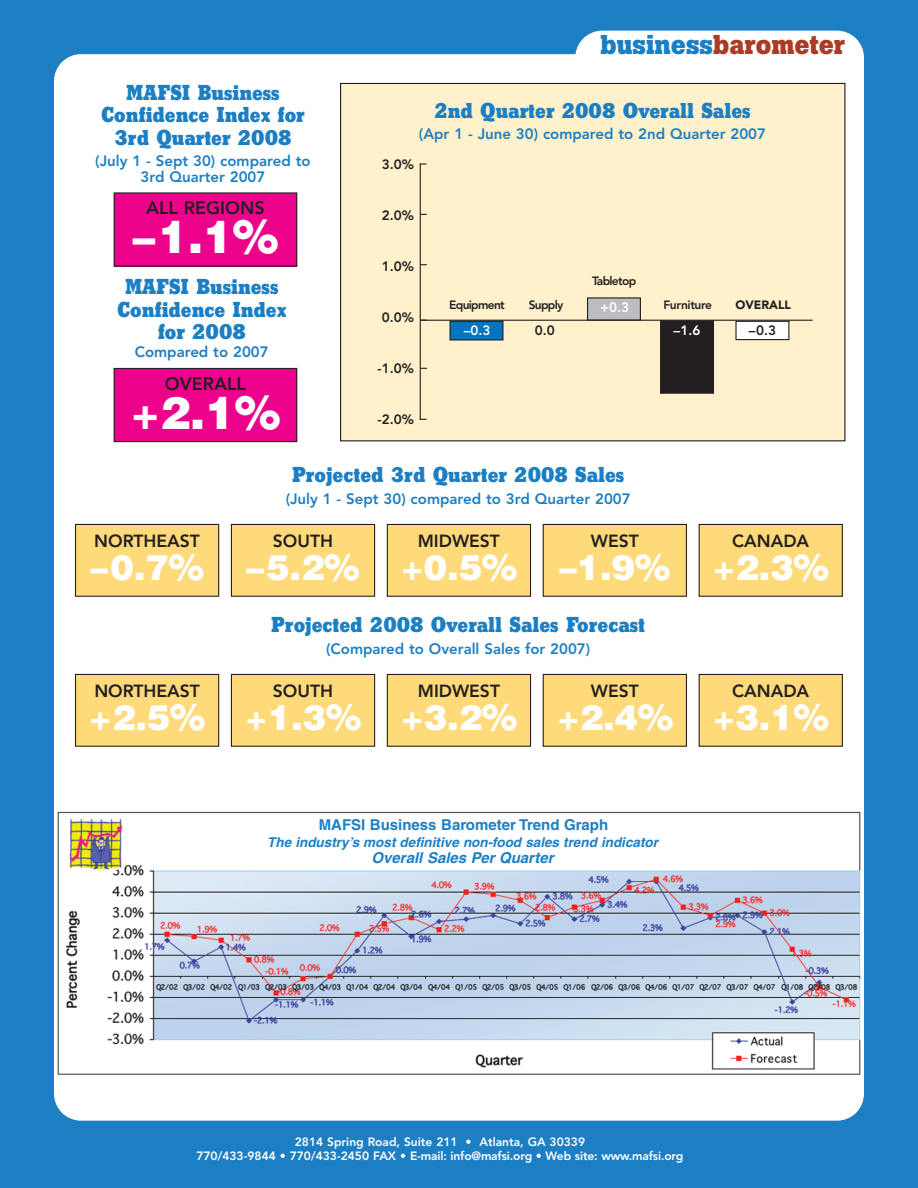
<style>
.page{position:relative;width:918px;height:1188px;background:#1d7fc3}
.page>*{position:absolute;margin:0;border:0;box-sizing:border-box;transform-origin:0 0}
.t1{font:900 45px "Helvetica";color:#fff}
.t2{font:900 34.95px "Helvetica";color:#fff}
.t3{font:700 27px "Boton";color:#aa3c24}
.t4{font:800 21px/22.5px "Stymie BT";color:#1d7fc3;text-align:center}
.t5{font:800 18px "Avenir";color:#231f20}
.t6{font:800 17.55px "Avenir";color:#231f20}
.t7{font:800 15px/16.5px "Avenir";color:#1d7fc3;text-align:center}
.t8{font:700 15px "Helvetica";color:#1d7fc3}
.t9{font:italic 700 15px "Helvetica";color:#1d7fc3}
.t10{font:italic 700 13.5px "Helvetica";color:#1d7fc3}
.t11{font:800 13.5px "Avenir";color:#231f20}
.t12{font:800 13.5px "Avenir";color:#fff}
.t13{font:800 12px/14.4px "Avenir";color:#fff;text-align:center}
.t14{font:800 12px "Avenir";letter-spacing:-.06em;color:#231f20}
.t15{font:800 12px "Avenir";letter-spacing:-.03em;color:#231f20}
.t16{font:900 12px "Avenir";color:#231f20}
.s1{color:#1d7fc3}
</style>
<div class="page">
<div style="left:54px;top:31px;width:810px;height:1090px;background:#fff"></div>
<div style="left:76px;top:524px;width:143px;height:72px;background:#feda7b"></div>
<div style="left:75px;top:524px;width:144px;height:73px;border:1px solid #231f20"></div>
<div style="left:231px;top:524px;width:144px;height:72px;background:#feda7b"></div>
<div style="left:231px;top:524px;width:144px;height:73px;border:1px solid #231f20"></div>
<div style="left:387px;top:524px;width:143px;height:72px;background:#feda7b"></div>
<div style="left:387px;top:524px;width:144px;height:73px;border:1px solid #231f20"></div>
<div style="left:543px;top:524px;width:143px;height:72px;background:#feda7b"></div>
<div style="left:543px;top:524px;width:144px;height:73px;border:1px solid #231f20"></div>
<div style="left:699px;top:524px;width:143px;height:72px;background:#feda7b"></div>
<div style="left:699px;top:524px;width:144px;height:73px;border:1px solid #231f20"></div>
<div style="left:76px;top:674px;width:143px;height:72px;background:#feda7b"></div>
<div style="left:75px;top:674px;width:144px;height:73px;border:1px solid #231f20"></div>
<div style="left:231px;top:674px;width:144px;height:72px;background:#feda7b"></div>
<div style="left:231px;top:674px;width:144px;height:73px;border:1px solid #231f20"></div>
<div style="left:387px;top:674px;width:144px;height:72px;background:#feda7b"></div>
<div style="left:387px;top:674px;width:144px;height:73px;border:1px solid #231f20"></div>
<div style="left:543px;top:674px;width:143px;height:72px;background:#feda7b"></div>
<div style="left:543px;top:674px;width:144px;height:73px;border:1px solid #231f20"></div>
<div style="left:699px;top:674px;width:143px;height:72px;background:#feda7b"></div>
<div style="left:699px;top:674px;width:144px;height:73px;border:1px solid #231f20"></div>
<div style="left:341px;top:83px;width:504px;height:358px;background:#fef1cb"></div>
<div style="left:114px;top:193px;width:183px;height:73px;background:#ed028c"></div>
<svg style="left:113px;top:319px;width:701px;height:124px"></svg>
<hr style="left:420px;top:164px;width:1px;height:256px;background:#231f20">
<svg style="left:420px;top:163px;width:7px;height:2px"></svg>
<div style="left:450px;top:321px;width:53px;height:19px;background:#0075bf"></div>
<div style="left:450px;top:321px;width:54px;height:19px;border:1px solid #231f20"></div>
<div style="left:588px;top:298px;width:52px;height:21px;background:#bcbdc0"></div>
<div style="left:587px;top:297px;width:54px;height:24px;border:1px solid #231f20"></div>
<div style="left:736px;top:321px;width:53px;height:19px;background:#fff"></div>
<div style="left:735px;top:321px;width:54px;height:19px;border:1px solid #231f20"></div>
<div style="left:661px;top:321px;width:52px;height:72px;background:#231f20"></div>
<div style="left:660px;top:320px;width:54px;height:74px;border:1px solid #231f20"></div>
<img style="left:58px;top:812px;width:802px;height:263px">
<div style="left:226px;top:818px;width:475px;height:51px;background:#fff"></div>
<p class="t4" style="left:101px;top:83px;width:205px">MAFSI Business<br>Confidence Index for<br>3rd Quarter 2008</p>
<p class="t7" style="left:95px;top:153px;width:217px">(July 1 - Sept 30) compared to<br>3rd Quarter 2007</p>
<p class="t5" style="left:146px;top:201px;width:120px">ALL REGIONS</p>
<h1 class="t1" style="left:133px;top:221px;width:147px">–1.1%</h1>
<p class="t4" style="left:117px;top:278px;width:171px">MAFSI Business<br>Confidence Index for 2008</p>
<p class="t7" style="left:135px;top:345px;width:135px">Compared to 2007</p>
<p class="t5" style="left:165px;top:376px;width:82px">OVERALL</p>
<h1 class="t1" style="left:131px;top:396px;width:151px">+2.1%</h1>
<p class="t3" style="left:601px;top:35px;width:246px"><span class="s1">business</span>barometer</p>
<p class="t4" style="left:434px;top:101px;width:318px">2nd Quarter 2008 Overall Sales</p>
<p class="t7" style="left:419px;top:127px;width:349px">(Apr 1 - June 30) compared to 2nd Quarter 2007</p>
<p class="t11" style="left:382px;top:158px;width:34px">3.0%</p>
<p class="t11" style="left:382px;top:209px;width:34px">2.0%</p>
<p class="t11" style="left:382px;top:260px;width:34px">1.0%</p>
<p class="t11" style="left:382px;top:311px;width:34px">0.0%</p>
<p class="t11" style="left:378px;top:362px;width:38px">-1.0%</p>
<p class="t11" style="left:378px;top:413px;width:38px">-2.0%</p>
<p class="t14" style="left:449px;top:300px;width:57px">Equipment</p>
<p class="t14" style="left:592px;top:276px;width:46px">Tabletop</p>
<p class="t14" style="left:529px;top:300px;width:36px">Supply</p>
<p class="t15" style="left:663px;top:300px;width:50px">Furniture</p>
<p class="t16" style="left:735px;top:300px;width:57px">OVERALL</p>
<p class="t12" style="left:600px;top:302px;width:30px">+0.3</p>
<p class="t12" style="left:464px;top:325px;width:28px">–0.3</p>
<p class="t11" style="left:535px;top:325px;width:21px">0.0</p>
<p class="t12" style="left:674px;top:325px;width:28px">–1.6</p>
<p class="t11" style="left:749px;top:325px;width:29px">–0.3</p>
<p class="t6" style="left:94px;top:534px;width:107px">NORTHEAST</p>
<h2 class="t2" style="left:91px;top:555px;width:115px">–0.7%</h2>
<p class="t6" style="left:94px;top:684px;width:107px">NORTHEAST</p>
<h2 class="t2" style="left:89px;top:705px;width:118px">+2.5%</h2>
<p class="t4" style="left:292px;top:465px;width:334px">Projected 3rd Quarter 2008 Sales</p>
<p class="t7" style="left:286px;top:492px;width:346px">(July 1 - Sept 30) compared to 3rd Quarter 2007</p>
<p class="t6" style="left:273px;top:534px;width:62px">SOUTH</p>
<h2 class="t2" style="left:246px;top:555px;width:115px">–5.2%</h2>
<p class="t6" style="left:418px;top:534px;width:84px">MIDWEST</p>
<h2 class="t2" style="left:401px;top:555px;width:118px">+0.5%</h2>
<p class="t6" style="left:591px;top:534px;width:49px">WEST</p>
<h2 class="t2" style="left:559px;top:555px;width:112px">–1.9%</h2>
<p class="t4" style="left:271px;top:615px;width:376px">Projected 2008 Overall Sales Forecast</p>
<p class="t7" style="left:326px;top:642px;width:266px">(Compared to Overall Sales for 2007)</p>
<p class="t6" style="left:273px;top:684px;width:62px">SOUTH</p>
<h2 class="t2" style="left:245px;top:705px;width:118px">+1.3%</h2>
<p class="t6" style="left:418px;top:684px;width:84px">MIDWEST</p>
<h2 class="t2" style="left:401px;top:705px;width:118px">+3.2%</h2>
<p class="t6" style="left:591px;top:684px;width:49px">WEST</p>
<h2 class="t2" style="left:557px;top:705px;width:118px">+2.4%</h2>
<p class="t8" style="left:319px;top:820px;width:291px">MAFSI Business Barometer Trend Graph</p>
<p class="t10" style="left:267px;top:837px;width:395px">The industry ’s most definitive non-food sales trend indicator</p>
<p class="t9" style="left:372px;top:853px;width:186px">Overall Sales Per Quarter</p>
<p class="t6" style="left:732px;top:534px;width:79px">CANADA</p>
<h2 class="t2" style="left:713px;top:555px;width:118px">+2.3%</h2>
<p class="t6" style="left:732px;top:684px;width:79px">CANADA</p>
<h2 class="t2" style="left:713px;top:705px;width:118px">+3.1%</h2>
<p class="t13" style="left:196px;top:1135px;width:489px">2814 Spring Road, Suite 211 • Atlanta, GA 30339<br>770/433-9844 • 770/433-2450 FAX • E-mail: info@mafsi.org • Web site: www.mafsi.org</p>
</div>
